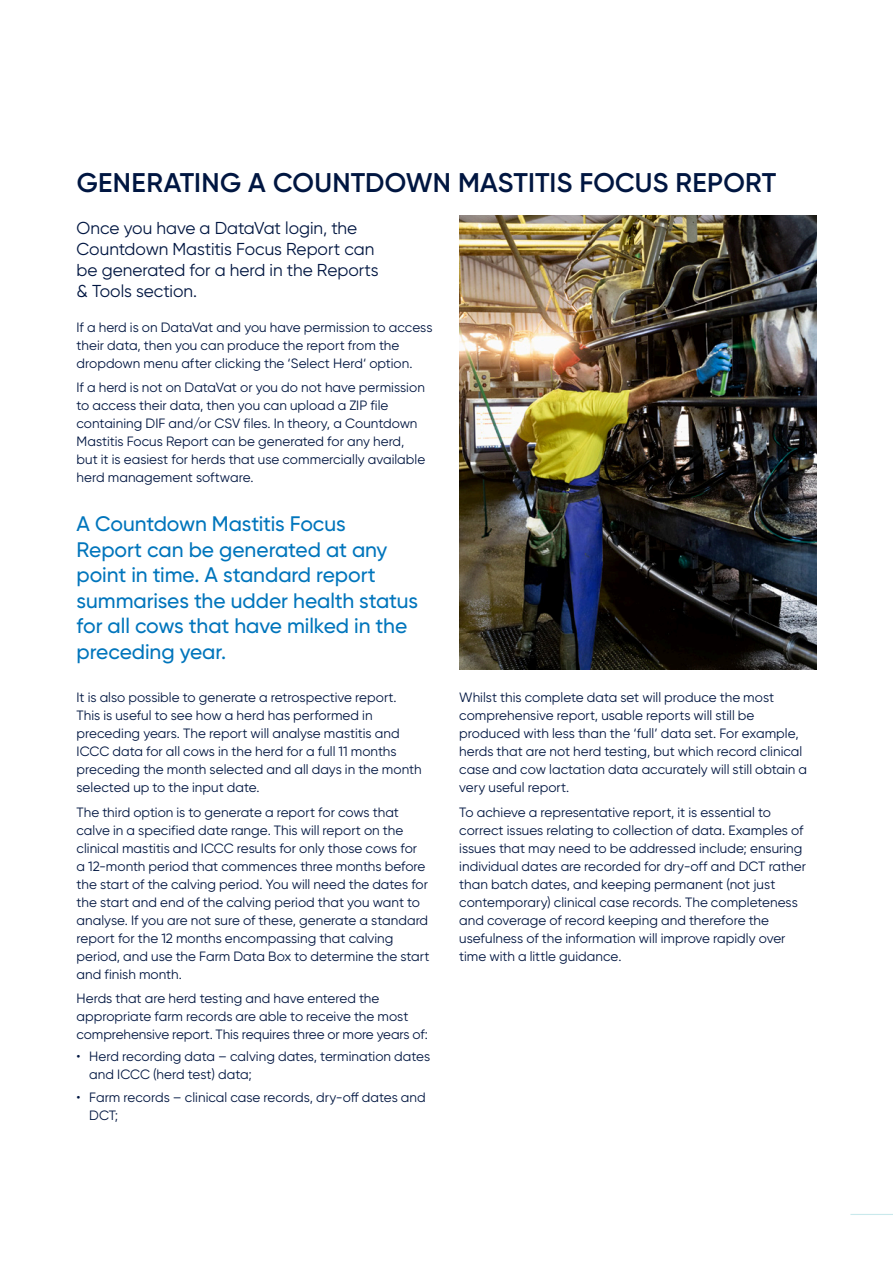
<style>
.page{position:relative;width:893px;height:1263px;background:#fff}
.page>*{position:absolute;margin:0;border:0;box-sizing:border-box;transform-origin:0 0}
.t1{font:600 27px "Gilroy";letter-spacing:.005em;color:#001641}
.t2{font:500 21px/25.5px "Gilroy";letter-spacing:-.005em;color:#0075bc}
.t3{font:17.25px/21px "Gilroy";letter-spacing:-.005em;color:#001641}
.t4{font:13.5px/18px "Gilroy";color:#001641}
</style>
<div class="page">
<img style="left:459px;top:216px;width:357px;height:453px">
<hr style="left:850px;top:1214px;width:43px;height:1px;background:#c9e9ec">
<h1 class="t1" style="left:77px;top:165px;width:701px">GENERATING A COUNTDOWN MASTITIS FOCUS REPORT</h1>
<p class="t3" style="left:77px;top:217px;width:304px">Once you have a DataVat login, the<br>Countdown Mastitis Focus Report can be generated for a herd in the Reports &amp; Tools section.</p>
<p class="t4" style="left:77px;top:318px;width:357px">If a herd is on DataVat and you have permission to access their data, then you can produce the report from the dropdown menu after clicking the ‘Select Herd‘ option.</p>
<p class="t4" style="left:77px;top:378px;width:350px">If a herd is not on DataVat or you do not have permission to access their data, then you can upload a ZIP file containing DIF and/or CSV files. In theory, a Countdown Mastitis Focus Report can be generated for any herd, but it is easiest for herds that use commercially available herd management software.</p>
<h2 class="t2" style="left:77px;top:511px;width:343px">A Countdown Mastitis Focus<br>Report can be generated at any point in time. A standard report summarises the udder health status for all cows that have milked in the preceding year.</h2>
<p class="t4" style="left:77px;top:688px;width:347px">It is also possible to generate a retrospective report.<br>This is useful to see how a herd has performed in preceding years. The report will analyse mastitis and ICCC data for all cows in the herd for a full 11 months preceding the month selected and all days in the month selected up to the input date.</p>
<p class="t4" style="left:77px;top:803px;width:354px">The third option is to generate a report for cows that calve in a specified date range. This will report on the clinical mastitis and ICCC results for only those cows for<br>a 12-month period that commences three months before the start of the calving period. You will need the dates for the start and end of the calving period that you want to analyse. If you are not sure of these, generate a standard report for the 12 months encompassing that calving period, and use the Farm Data Box to determine the start and finish month.</p>
<p class="t4" style="left:77px;top:989px;width:353px">Herds that are herd testing and have entered the appropriate farm records are able to receive the most comprehensive report. This requires three or more years of:</p>
<p class="t4" style="left:89px;top:1047px;width:342px;text-indent:-13px">• Herd recording data – calving dates, termination dates and ICCC (herd test) data;</p>
<p class="t4" style="left:89px;top:1088px;width:338px;text-indent:-13px">• Farm records – clinical case records, dry-off dates and<br>DCT;</p>
<p class="t4" style="left:459px;top:688px;width:349px">Whilst this complete data set will produce the most comprehensive report, usable reports will still be produced with less than the ‘full’ data set. For example, herds that are not herd testing, but which record clinical case and cow lactation data accurately will still obtain a very useful report.</p>
<p class="t4" style="left:459px;top:803px;width:348px">To achieve a representative report, it is essential to correct issues relating to collection of data. Examples of issues that may need to be addressed include; ensuring individual dates are recorded for dry-off and DCT rather than batch dates, and keeping permanent (not just contemporary) clinical case records. The completeness and coverage of record keeping and therefore the usefulness of the information will improve rapidly over time with a little guidance.</p>
</div>
